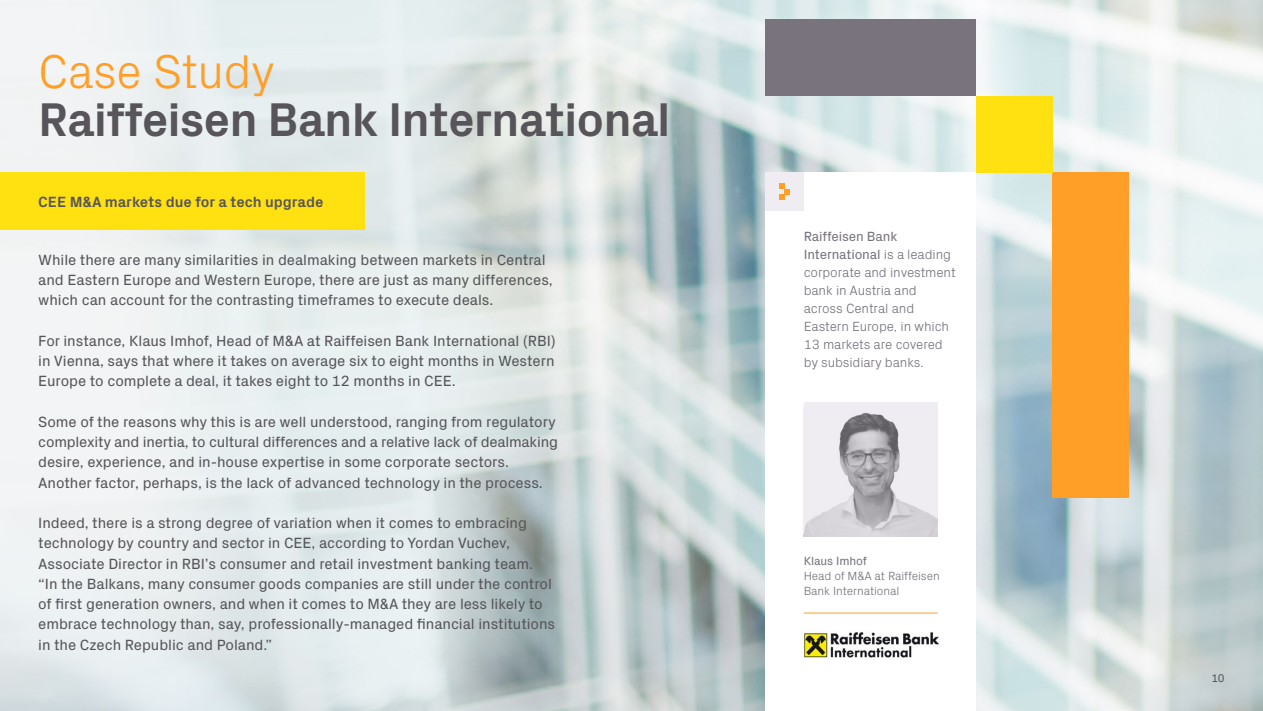
<style>
.page{position:relative;width:1263px;height:711px;background:#fff}
.page>*{position:absolute;margin:0;border:0;box-sizing:border-box;transform-origin:0 0}
.t1{font:700 48px "Px Grotesk";letter-spacing:-.02em;color:#575559}
.t2{font:300 48px "Px Grotesk";letter-spacing:-.015em;color:#ff9f27}
.t3{font:15px/20.2px "Px Grotesk";letter-spacing:-.005em;color:#575559}
.t4{font:700 15px "Px Grotesk";letter-spacing:-.005em;color:#575559}
.t5{font:300 13.5px/18px "Px Grotesk";letter-spacing:-.01em;color:#78737d}
.t6{font:300 12px/15px "Px Grotesk";letter-spacing:-.01em;color:#78737d}
.t7{font:12px "Px Grotesk";letter-spacing:-.01em;color:#78737d}
.t8{font:11.25px "Px Grotesk";color:#575559}
.s1{font-weight:400}
</style>
<div class="page">
<img style="left:0;top:0;width:1263px;height:710px">
<div style="left:1052px;top:172px;width:77px;height:325px;background:#ff9f27"></div>
<div style="left:976px;top:96px;width:76px;height:76px;background:#ffe010"></div>
<div style="left:765px;top:19px;width:211px;height:77px;background:#78737d"></div>
<div style="left:0;top:172px;width:364px;height:58px;background:#ffe010"></div>
<div style="left:765px;top:172px;width:211px;height:538px;background:#fff"></div>
<div style="left:804px;top:402px;width:133px;height:134px;background:#f0edf2"></div>
<img style="left:804px;top:412px;width:133px;height:124px">
<hr style="left:804px;top:612px;width:134px;height:1px;background:#ff9f27">
<div style="left:765px;top:172px;width:39px;height:38px;background:#f0edf2"></div>
<svg style="left:779px;top:183px;width:11px;height:17px"></svg>
<img style="left:803px;top:631px;width:136px;height:27px">
<h1 class="t2" style="left:38px;top:36px;width:239px">Case Study</h1>
<h1 class="t1" style="left:38px;top:84px;width:634px">Raiffeisen Bank International</h1>
<p class="t4" style="left:38px;top:190px;width:287px">CEE M&amp;A markets due for a tech upgrade</p>
<p class="t3" style="left:38px;top:248px;width:516px">While there are many similarities in dealmaking between markets in Central and Eastern Europe and Western Europe, there are just as many differences, which can account for the contrasting timeframes to execute deals.</p>
<p class="t3" style="left:38px;top:329px;width:519px;text-align:justify">For instance, Klaus Imhof, Head of M&amp;A at Raiffeisen Bank International (RBI) in Vienna, says that where it takes on average six to eight months in Western Europe to complete a deal, it takes eight to 12 months in CEE.</p>
<p class="t3" style="left:38px;top:410px;width:521px">Some of the reasons why this is are well understood, ranging from regulatory complexity and inertia, to cultural differences and a relative lack of dealmaking desire, experience, and in-house expertise in some corporate sectors.<br>Another factor, perhaps, is the lack of advanced technology in the process.</p>
<p class="t3" style="left:38px;top:511px;width:518px">Indeed, there is a strong degree of variation when it comes to embracing technology by country and sector in CEE, according to Yordan Vuchev, Associate Director in RBI’s consumer and retail investment banking team. “In the Balkans, many consumer goods companies are still under the control of first generation owners, and when it comes to M&amp;A they are less likely to embrace technology than, say, professionally-managed financial institutions in the Czech Republic and Poland.”</p>
<p class="t5" style="left:804px;top:226px;width:153px"><span class="s1">Raiffeisen Bank<br>International</span> is a leading corporate and investment bank in Austria and across Central and<br>Eastern Europe, in which<br>13 markets are covered by subsidiary banks.</p>
<p class="t7" style="left:804px;top:552px;width:65px">Klaus Imhof</p>
<p class="t6" style="left:804px;top:567px;width:138px">Head of M&amp;A at Raiffeisen<br>Bank International</p>
<p class="t8" style="left:1211px;top:669px;width:15px">10</p>
</div>
